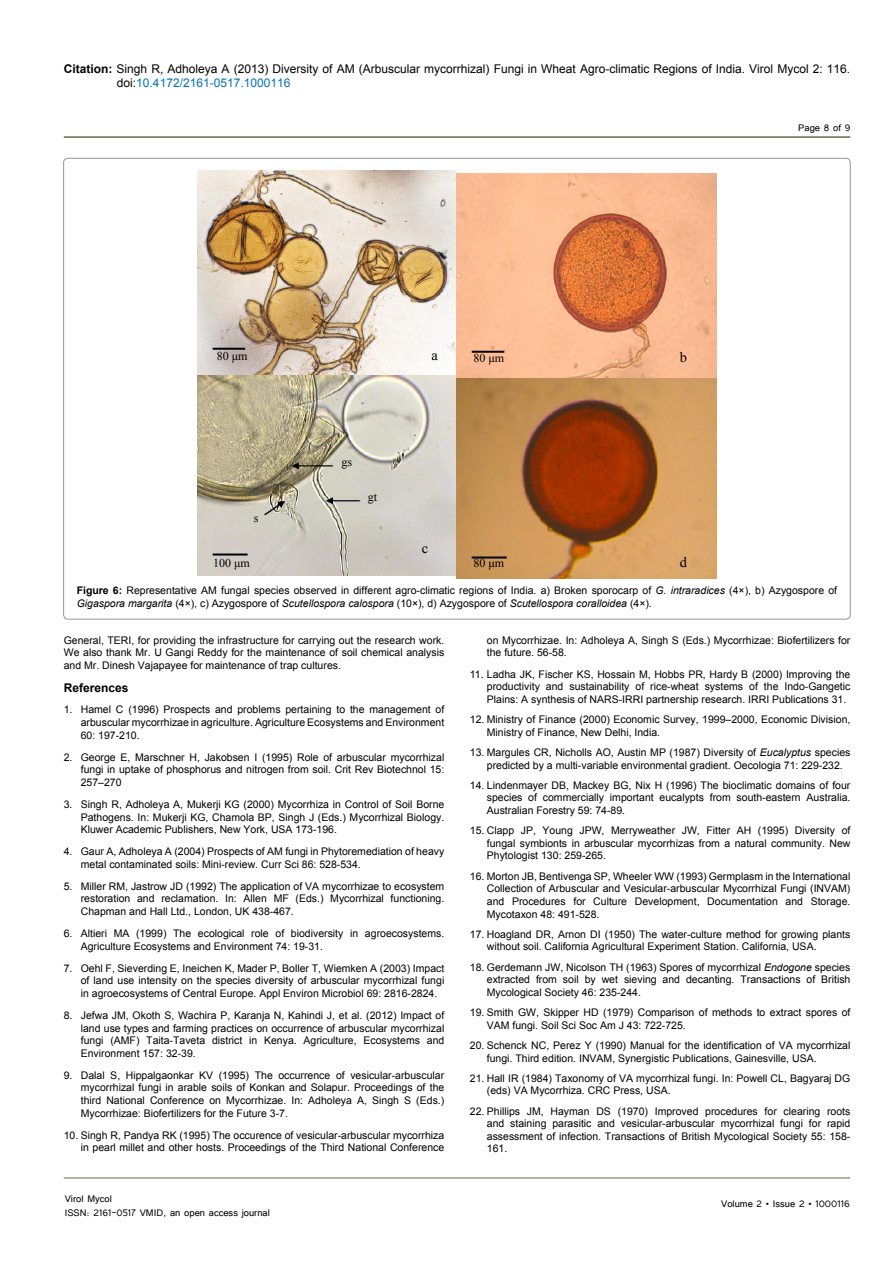
<style>
.page{position:relative;width:893px;height:1263px;background:#fff}
.page>*{position:absolute;margin:0;border:0;box-sizing:border-box;transform-origin:0 0}
.t1{font:14.4px "Times New Roman";color:#000}
.t2{font:12px/14.4px "Arial";color:#000}
.t3{font:12px/14.4px "Tunga";color:#000}
.t4{font:12px "Times New Roman";color:#000}
.t5{font:700 12px "Arial";color:#000}
.t6{font:10.5px/12.6px "Arial";color:#000;text-align:justify}
.s1{font-weight:700}
.s2{color:#0072bc}
.s3{font-style:italic}
</style>
<div class="page">
<hr style="left:64px;top:1178px;width:786px;height:1px;background:#726547">
<hr style="left:64px;top:136px;width:786px;height:2px;background:#726547">
<img style="left:198px;top:170px;width:259px;height:405px">
<img style="left:457px;top:173px;width:259px;height:405px">
<p class="t2" style="left:117px;top:61px;width:735px;text-indent:-53px"><span class="s1">Citation:</span> Singh R, Adholeya A (2013) Diversity of AM (Arbuscular mycorrhizal) Fungi in Wheat Agro-climatic Regions of India. Virol Mycol 2: 116. doi:<span class="s2">10.4172/2161-0517.1000116</span></p>
<p class="t3" style="left:798px;top:119px;width:54px">Page 8 of 9</p>
<p class="t4" style="left:217px;top:348px;width:32px">80 μm</p>
<h1 class="t1" style="left:431px;top:346px;width:8px">a</h1>
<p class="t4" style="left:473px;top:350px;width:32px">80 μm</p>
<h1 class="t1" style="left:680px;top:348px;width:9px">b</h1>
<p class="t4" style="left:254px;top:510px;width:6px">s</p>
<p class="t4" style="left:341px;top:454px;width:12px">gs</p>
<p class="t4" style="left:368px;top:489px;width:11px">gt</p>
<h1 class="t1" style="left:422px;top:539px;width:8px">c</h1>
<p class="t4" style="left:473px;top:555px;width:32px">80 μm</p>
<h1 class="t1" style="left:680px;top:553px;width:9px">d</h1>
<p class="t6" style="left:77px;top:584px;width:762px"><span class="s1">Figure 6:</span> Representative AM fungal species observed in different agro-climatic regions of India. a) Broken sporocarp of <span class="s3">G. intraradices</span> (4×), b) Azygospore of<br><span class="s3">Gigaspora margarita</span> (4×), c) Azygospore of <span class="s3">Scutellospora calospora</span> (10×), d) Azygospore of <span class="s3">Scutellospora coralloidea</span> (4×).</p>
<p class="t4" style="left:213px;top:555px;width:38px">100 μm</p>
<p class="t6" style="left:64px;top:634px;width:382px">General, TERI, for providing the infrastructure for carrying out the research work.<br>We also thank Mr. U Gangi Reddy for the maintenance of soil chemical analysis and Mr. Dinesh Vajapayee for maintenance of trap cultures.</p>
<p class="t5" style="left:64px;top:680px;width:66px">References</p>
<p class="t6" style="left:81px;top:704px;width:365px;text-indent:-17px">1. Hamel C (1996) Prospects and problems pertaining to the management of arbuscular mycorrhizae in agriculture. Agriculture Ecosystems and Environment 60: 197-210.</p>
<p class="t6" style="left:81px;top:751px;width:365px;text-indent:-17px">2. George E, Marschner H, Jakobsen I (1995) Role of arbuscular mycorrhizal fungi in uptake of phosphorus and nitrogen from soil. Crit Rev Biotechnol 15:<br>257–270</p>
<p class="t6" style="left:81px;top:798px;width:365px;text-indent:-17px">3. Singh R, Adholeya A, Mukerji KG (2000) Mycorrhiza in Control of Soil Borne Pathogens. In: Mukerji KG, Chamola BP, Singh J (Eds.) Mycorrhizal Biology.<br>Kluwer Academic Publishers, New York, USA 173-196.</p>
<p class="t6" style="left:81px;top:845px;width:365px;text-indent:-17px">4. Gaur A, Adholeya A (2004) Prospects of AM fungi in Phytoremediation of heavy metal contaminated soils: Mini-review. Curr Sci 86: 528-534.</p>
<p class="t6" style="left:81px;top:880px;width:365px;text-indent:-17px">5. Miller RM, Jastrow JD (1992) The application of VA mycorrhizae to ecosystem restoration and reclamation. In: Allen MF (Eds.) Mycorrhizal functioning.<br>Chapman and Hall Ltd., London, UK 438-467.</p>
<p class="t6" style="left:81px;top:927px;width:365px;text-indent:-17px">6. Altieri MA (1999) The ecological role of biodiversity in agroecosystems.<br>Agriculture Ecosystems and Environment 74: 19-31.</p>
<p class="t6" style="left:81px;top:962px;width:365px;text-indent:-17px">7. Oehl F, Sieverding E, Ineichen K, Mader P, Boller T, Wiemken A (2003) Impact of land use intensity on the species diversity of arbuscular mycorrhizal fungi in agroecosystems of Central Europe. Appl Environ Microbiol 69: 2816-2824.</p>
<p class="t6" style="left:81px;top:1009px;width:365px;text-indent:-17px">8. Jefwa JM, Okoth S, Wachira P, Karanja N, Kahindi J, et al. (2012) Impact of land use types and farming practices on occurrence of arbuscular mycorrhizal fungi (AMF) Taita-Taveta district in Kenya. Agriculture, Ecosystems and Environment 157: 32-39.</p>
<p class="t6" style="left:81px;top:1069px;width:365px;text-indent:-17px">9. Dalal S, Hippalgaonkar KV (1995) The occurrence of vesicular-arbuscular mycorrhizal fungi in arable soils of Konkan and Solapur. Proceedings of the third National Conference on Mycorrhizae. In: Adholeya A, Singh S (Eds.)<br>Mycorrhizae: Biofertilizers for the Future 3-7.</p>
<p class="t6" style="left:64px;top:1129px;width:382px;text-align:right">10. Singh R, Pandya RK (1995) The occurence of vesicular-arbuscular mycorrhiza in pearl millet and other hosts. Proceedings of the Third National Conference</p>
<p class="t3" style="left:65px;top:1190px;width:207px">Virol Mycol<br>ISSN: 2161-0517 VMID, an open access journal</p>
<p class="t6" style="left:487px;top:634px;width:365px">on Mycorrhizae. In: Adholeya A, Singh S (Eds.) Mycorrhizae: Biofertilizers for the future. 56-58.</p>
<p class="t6" style="left:487px;top:668px;width:365px;text-indent:-17px">11. Ladha JK, Fischer KS, Hossain M, Hobbs PR, Hardy B (2000) Improving the productivity and sustainability of rice-wheat systems of the Indo-Gangetic Plains: A synthesis of NARS-IRRI partnership research. IRRI Publications 31.</p>
<p class="t6" style="left:487px;top:713px;width:365px;text-indent:-17px">12. Ministry of Finance (2000) Economic Survey, 1999–2000, Economic Division,<br>Ministry of Finance, New Delhi, India.</p>
<p class="t6" style="left:487px;top:746px;width:365px;text-indent:-17px">13. Margules CR, Nicholls AO, Austin MP (1987) Diversity of <span class="s3">Eucalyptus</span> species predicted by a multi-variable environmental gradient. Oecologia 71: 229-232.</p>
<p class="t6" style="left:487px;top:779px;width:365px;text-indent:-17px">14. Lindenmayer DB, Mackey BG, Nix H (1996) The bioclimatic domains of four species of commercially important eucalypts from south-eastern Australia.<br>Australian Forestry 59: 74-89.</p>
<p class="t6" style="left:487px;top:824px;width:365px;text-indent:-17px">15. Clapp JP, Young JPW, Merryweather JW, Fitter AH (1995) Diversity of fungal symbionts in arbuscular mycorrhizas from a natural community. New Phytologist 130: 259-265.</p>
<p class="t6" style="left:487px;top:870px;width:365px;text-indent:-17px">16. Morton JB, Bentivenga SP, Wheeler WW (1993) Germplasm in the International Collection of Arbuscular and Vesicular-arbuscular Mycorrhizal Fungi (INVAM) and Procedures for Culture Development, Documentation and Storage.<br>Mycotaxon 48: 491-528.</p>
<p class="t6" style="left:487px;top:928px;width:365px;text-indent:-17px">17. Hoagland DR, Arnon DI (1950) The water-culture method for growing plants without soil. California Agricultural Experiment Station. California, USA.</p>
<p class="t6" style="left:487px;top:961px;width:365px;text-indent:-17px">18. Gerdemann JW, Nicolson TH (1963) Spores of mycorrhizal <span class="s3">Endogone</span> species extracted from soil by wet sieving and decanting. Transactions of British Mycological Society 46: 235-244.</p>
<p class="t6" style="left:487px;top:1006px;width:365px;text-indent:-17px">19. Smith GW, Skipper HD (1979) Comparison of methods to extract spores of<br>VAM fungi. Soil Sci Soc Am J 43: 722-725.</p>
<p class="t6" style="left:487px;top:1039px;width:365px;text-indent:-17px">20. Schenck NC, Perez Y (1990) Manual for the identification of VA mycorrhizal fungi. Third edition. INVAM, Synergistic Publications, Gainesville, USA.</p>
<p class="t6" style="left:487px;top:1072px;width:365px;text-indent:-17px">21. Hall IR (1984) Taxonomy of VA mycorrhizal fungi. In: Powell CL, Bagyaraj DG (eds) VA Mycorrhiza. CRC Press, USA.</p>
<p class="t6" style="left:487px;top:1105px;width:365px;text-indent:-17px">22. Phillips JM, Hayman DS (1970) Improved procedures for clearing roots and staining parasitic and vesicular-arbuscular mycorrhizal fungi for rapid assessment of infection. Transactions of British Mycological Society 55: 158- 161.</p>
<p class="t3" style="left:721px;top:1196px;width:130px">Volume 2 • Issue 2 • 1000116</p>
</div>
